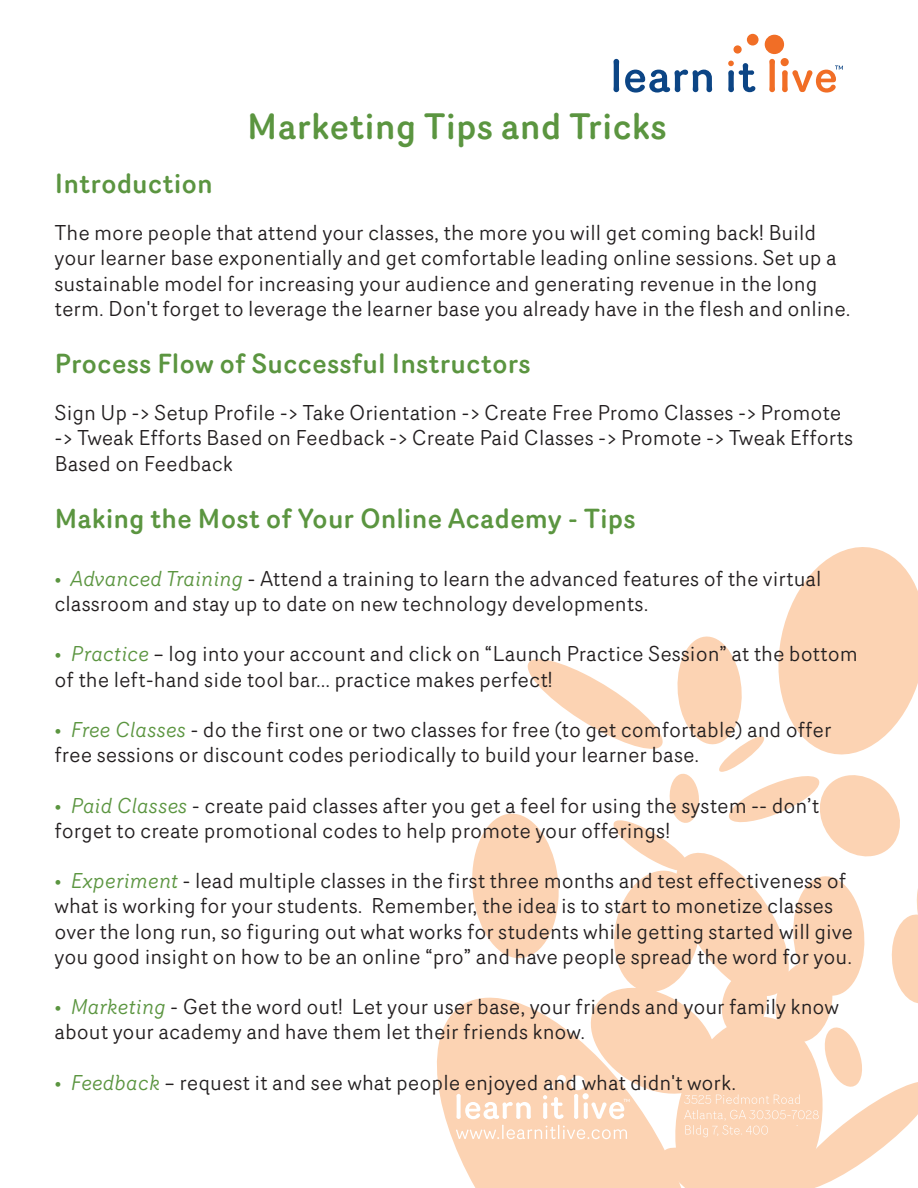
<style>
.page{position:relative;width:918px;height:1188px;background:#fff}
.page>*{position:absolute;margin:0;border:0;box-sizing:border-box;transform-origin:0 0}
.t1{font:500 36px "Router";color:#5b9540}
.t2{font:500 27px "Router";color:#5b9540}
.t3{font:21px/25.2px "Router";color:#231f20}
.s1{color:#5b9540}
.s2{font-style:italic;color:#5b9540}
</style>
<div class="page">
<svg style="left:437px;top:1010px;width:19px;height:138px;fill:#fcd3b3"></svg>
<svg style="left:456px;top:547px;width:462px;height:641px"></svg>
<svg style="left:613px;top:59px;width:6px;height:33px"></svg>
<svg style="left:625px;top:70px;width:87px;height:23px"></svg>
<svg style="left:769px;top:59px;width:6px;height:33px"></svg>
<div style="left:781px;top:58px;width:8px;height:8px;background:#f16e26;border-radius:50%"></div>
<svg style="left:733px;top:45px;width:9px;height:9px"></svg>
<div style="left:747px;top:34px;width:12px;height:12px;background:#f16e26;border-radius:50%"></div>
<div style="left:765px;top:35px;width:19px;height:19px;background:#f16e26;border-radius:50%"></div>
<svg style="left:728px;top:61px;width:27px;height:31px"></svg>
<svg style="left:782px;top:65px;width:61px;height:28px"></svg>
<h1 class="t1" style="left:247px;top:99px;width:422px">Marketing Tips and Tricks</h1>
<p class="t2" style="left:54px;top:163px;width:160px">Introduction</p>
<p class="t3" style="left:54px;top:220px;width:798px">The more people that attend your classes, the more you will get coming back! Build your learner base exponentially and get comfortable leading online sessions. Set up a sustainable model for increasing your audience and generating revenue in the long term. Don't forget to leverage the learner base you already have in the flesh and online.</p>
<p class="t2" style="left:54px;top:343px;width:478px">Process Flow of Successful Instructors</p>
<p class="t3" style="left:54px;top:400px;width:800px">Sign Up -&gt; Setup Profile -&gt; Take Orientation -&gt; Create Free Promo Classes -&gt; Promote -&gt; Tweak Efforts Based on Feedback -&gt; Create Paid Classes -&gt; Promote -&gt; Tweak Efforts<br>Based on Feedback</p>
<p class="t2" style="left:54px;top:498px;width:583px">Making the Most of Your Online Academy - Tips</p>
<p class="t3" style="left:54px;top:565px;width:769px"><span class="s1">•</span> <span class="s2">Advanced Training</span> - Attend a training to learn the advanced features of the virtual classroom and stay up to date on new technology developments.</p>
<p class="t3" style="left:54px;top:641px;width:805px"><span class="s1">•</span> <span class="s2">Practice</span> – log into your account and click on “Launch Practice Session” at the bottom of the left-hand side tool bar... practice makes perfect!</p>
<p class="t3" style="left:54px;top:716px;width:779px"><span class="s1">•</span> <span class="s2">Free Classes</span> - do the first one or two classes for free (to get comfortable) and offer free sessions or discount codes periodically to build your learner base.</p>
<p class="t3" style="left:54px;top:792px;width:766px"><span class="s1">•</span> <span class="s2">Paid Classes</span> - create paid classes after you get a feel for using the system -- don’t forget to create promotional codes to help promote your offerings!</p>
<p class="t3" style="left:54px;top:868px;width:800px"><span class="s1">•</span> <span class="s2">Experiment</span> - lead multiple classes in the first three months and test effectiveness of what is working for your students. Remember, the idea is to start to monetize classes over the long run, so figuring out what works for students while getting started will give you good insight on how to be an online “pro” and have people spread the word for you.</p>
<p class="t3" style="left:54px;top:994px;width:786px"><span class="s1">•</span> <span class="s2">Marketing</span> - Get the word out! Let your user base, your friends and your family know about your academy and have them let their friends know.</p>
<p class="t3" style="left:54px;top:1069px;width:683px"><span class="s1">•</span> <span class="s2">Feedback</span> – request it and see what people enjoyed and what didn't work.</p>
</div>
